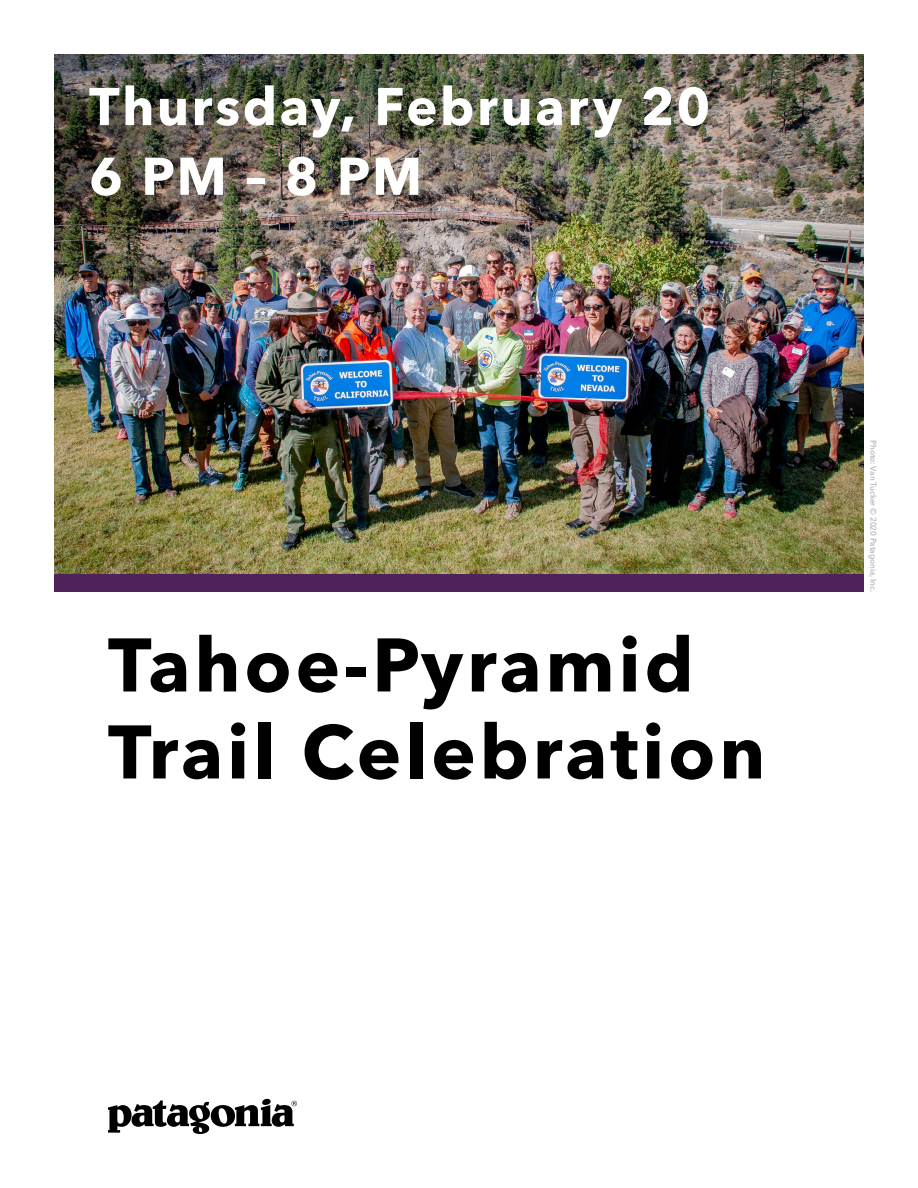
<style>
.page{position:relative;width:918px;height:1188px;background:#fff}
.page>*{position:absolute;margin:0;border:0;box-sizing:border-box;transform-origin:0 0}
.t1{font:700 75px/87px "Avenir Next LT Pro";letter-spacing:.05em;color:#000}
.t2{font:700 52.5px/69.8px "Avenir Next LT Pro";letter-spacing:.045em;color:#fff}
.t3{font:500 8.25px "Avenir Next LT Pro";letter-spacing:-.01em;color:#a9afb0}
</style>
<div class="page">
<img style="left:54px;top:54px;width:810px;height:520px">
<div style="left:54px;top:574px;width:810px;height:18px;background:#4f225a"></div>
<svg style="left:108px;top:1099px;width:189px;height:35px"></svg>
<h2 class="t2" style="left:89px;top:71px;width:623px">Thursday, February 20<br>6 PM – 8 PM</h2>
<h1 class="t1" style="left:108px;top:621px;width:659px">Tahoe-Pyramid<br>Trail Celebration</h1>
<p class="t3" style="left:878px;top:440px;width:153px;rotate:90deg">Photo: Van Tucker © 2020 Patagonia, Inc.</p>
</div>
